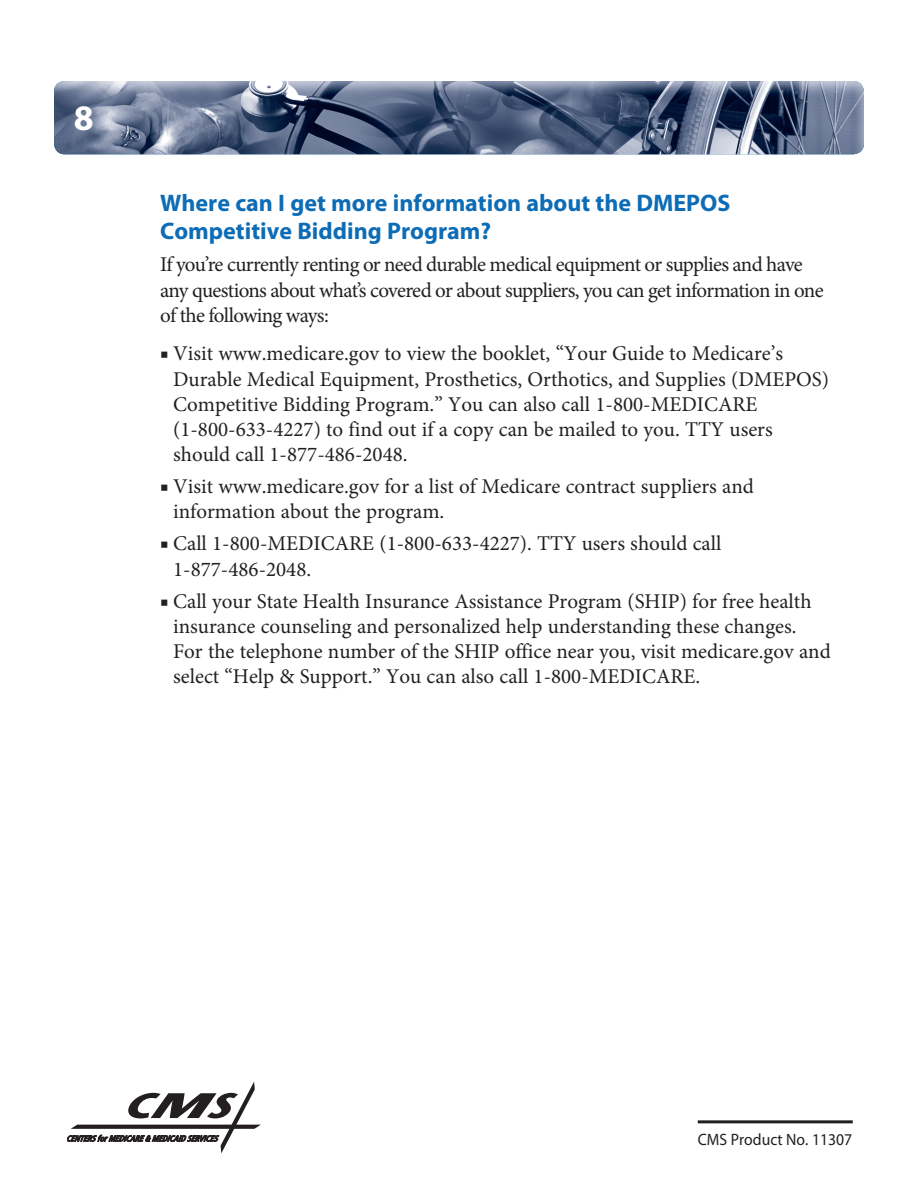
<style>
.page{position:relative;width:918px;height:1188px;background:#fff}
.page>*{position:absolute;margin:0;border:0;box-sizing:border-box;transform-origin:0 0}
.t1{font:700 36px "Myriad Pro";color:#fff}
.subhead{font:700 24px/28.8px "Myriad Pro";color:#0d6cb6}
.bullet{font:21px/25.2px "Minion Pro";color:#231f20}
.Text_14{font:21px/25.2px "Minion Pro";letter-spacing:-.035em;color:#231f20}
.t2{font:16.5px "Myriad Pro";color:#231f20;scale:.95 1}
</style>
<div class="page">
<hr style="left:698px;top:1120px;width:155px;height:3px;background:#231f20">
<svg style="left:67px;top:1082px;width:194px;height:71px"></svg>
<img style="left:54px;top:81px;width:810px;height:73px">
<h1 class="t1" style="left:74px;top:95px;width:21px">8</h1>
<p class="subhead" style="left:160px;top:187px;width:572px">Where can I get more information about the DMEPOS<br>Competitive Bidding Program?</p>
<p class="Text_14" style="left:160px;top:252px;width:665px">If you’re currently renting or need durable medical equipment or supplies and have any questions about what’s covered or about suppliers, you can get information in one of the following ways:</p>
<p class="bullet" style="left:173px;top:341px;width:657px;text-indent:-13px">■ Visit www.medicare.gov to view the booklet, “Your Guide to Medicare’s Durable Medical Equipment, Prosthetics, Orthotics, and Supplies (DMEPOS)<br>Competitive Bidding Program.” You can also call 1-800-MEDICARE (1-800-633-4227) to find out if a copy can be mailed to you. TTY users should call 1-877-486-2048.</p>
<p class="bullet" style="left:173px;top:474px;width:582px;text-indent:-13px">■ Visit www.medicare.gov for a list of Medicare contract suppliers and information about the program.</p>
<p class="bullet" style="left:173px;top:531px;width:550px;text-indent:-13px">■ Call 1-800-MEDICARE (1-800-633-4227). TTY users should call<br>1-877-486-2048.</p>
<p class="bullet" style="left:173px;top:588px;width:659px;text-indent:-13px">■ Call your State Health Insurance Assistance Program (SHIP) for free health insurance counseling and personalized help understanding these changes.<br>For the telephone number of the SHIP office near you, visit medicare.gov and select “Help &amp; Support.” You can also call 1-800-MEDICARE.</p>
<p class="t2" style="left:698px;top:1129px;width:164px">CMS Product No. 11307</p>
</div>
